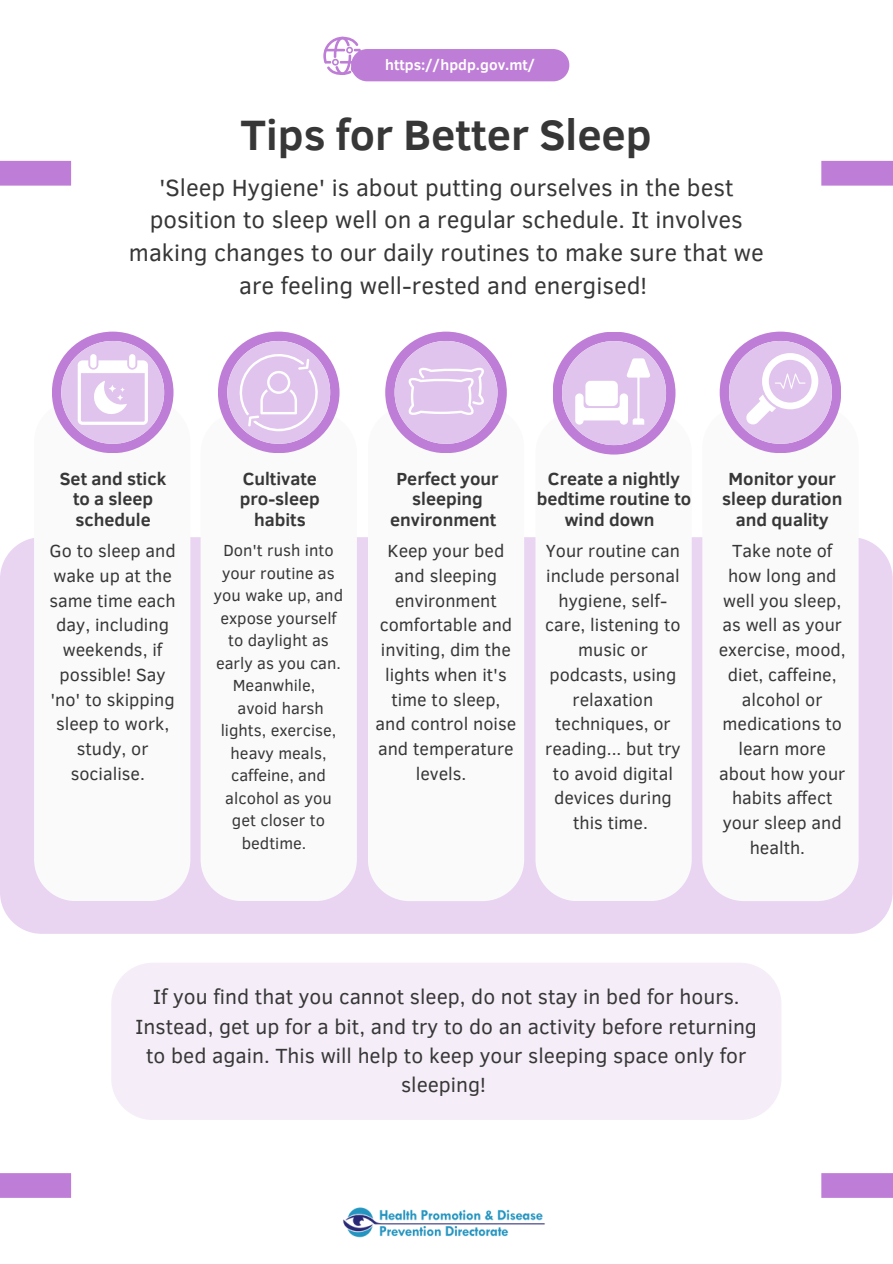
<style>
.page{position:relative;width:893px;height:1264px;background:#fff}
.page>*{position:absolute;margin:0;border:0;box-sizing:border-box;transform-origin:0 0}
.t1{font:700 43.5px "Clear Sans";color:#373737}
.t2{font:24px/32.5px "Clear Sans";color:#373737;text-align:center}
.t3{font:21px/29.2px "Clear Sans";color:#373737;text-align:center}
.t4{font:18px/24.8px "Clear Sans";color:#373737;text-align:center}
.t5{font:700 18px/20.2px "Clear Sans";color:#373737;text-align:center}
.t6{font:16.5px/22.5px "Clear Sans";color:#373737;text-align:center}
.t7{font:700 14.85px "Clear Sans";color:#fff}
</style>
<div class="page">
<svg style="left:323px;top:37px;width:38px;height:38px"></svg>
<div style="left:351px;top:49px;width:218px;height:32px;background:#be7dd6;border-radius:16px"></div>
<div style="left:0;top:161px;width:71px;height:25px;background:#be7dd6"></div>
<div style="left:821px;top:161px;width:71px;height:25px;background:#be7dd6"></div>
<img style="left:343px;top:1207px;width:202px;height:31px">
<div style="left:0;top:537px;width:892px;height:396px;background:#e9d4f1;border-radius:42px"></div>
<div style="left:0;top:1173px;width:71px;height:24px;background:#be7dd6"></div>
<div style="left:821px;top:1173px;width:71px;height:24px;background:#be7dd6"></div>
<div style="left:111px;top:963px;width:670px;height:156px;background:#f5edf8"></div>
<div style="left:34px;top:400px;width:156px;height:501px;background:#fafafa;border-radius:42px"></div>
<div style="left:200px;top:411px;width:157px;height:490px;background:#fafafa;border-radius:42px"></div>
<div style="left:368px;top:406px;width:156px;height:495px;background:#fafafa;border-radius:42px"></div>
<div style="left:535px;top:411px;width:156px;height:490px;background:#fafafa;border-radius:42px"></div>
<div style="left:702px;top:406px;width:156px;height:495px;background:#fafafa;border-radius:42px"></div>
<svg style="left:218px;top:331px;width:121px;height:122px"></svg>
<svg style="left:719px;top:331px;width:122px;height:122px"></svg>
<svg style="left:553px;top:332px;width:122px;height:122px"></svg>
<svg style="left:385px;top:331px;width:122px;height:122px"></svg>
<svg style="left:52px;top:331px;width:121px;height:122px"></svg>
<p class="t7" style="left:385px;top:54px;width:152px">https://hpdp.gov.mt/</p>
<p class="t1" style="left:240px;top:103px;width:413px">Tips for Better Sleep</p>
<p class="t2" style="left:129px;top:170px;width:636px">'Sleep Hygiene' is about putting ourselves in the best position to sleep well on a regular schedule. It involves making changes to our daily routines to make sure that we are feeling well-rested and energised!</p>
<p class="t5" style="left:60px;top:468px;width:108px">Set and stick to a sleep schedule</p>
<p class="t4" style="left:49px;top:537px;width:128px">Go to sleep and wake up at the same time each day, including weekends, if possible! Say 'no' to skipping sleep to work, study, or socialise.</p>
<p class="t5" style="left:240px;top:468px;width:81px">Cultivate pro-sleep habits</p>
<p class="t5" style="left:390px;top:468px;width:110px">Perfect your sleeping environment</p>
<p class="t4" style="left:375px;top:537px;width:142px">Keep your bed and sleeping environment comfortable and inviting, dim the lights when it's time to sleep, and control noise and temperature levels.</p>
<p class="t6" style="left:214px;top:538px;width:131px">Don't rush into your routine as you wake up, and expose yourself to daylight as early as you can.<br>Meanwhile,<br>avoid harsh lights, exercise, heavy meals, caffeine, and alcohol as you get closer to bedtime.</p>
<p class="t5" style="left:536px;top:468px;width:156px">Create a nightly bedtime routine to wind down</p>
<p class="t5" style="left:722px;top:468px;width:122px">Monitor your sleep duration and quality</p>
<p class="t4" style="left:718px;top:537px;width:128px">Take note of how long and well you sleep, as well as your exercise, mood, diet, caffeine, alcohol or medications to learn more about how your habits affect your sleep and health.</p>
<p class="t4" style="left:545px;top:537px;width:137px">Your routine can include personal hygiene, self&shy;care, listening to music or podcasts, using relaxation techniques, or reading... but try to avoid digital devices during this time.</p>
<p class="t3" style="left:136px;top:981px;width:623px">If you find that you cannot sleep, do not stay in bed for hours.<br>Instead, get up for a bit, and try to do an activity before returning to bed again. This will help to keep your sleeping space only for sleeping!</p>
</div>
